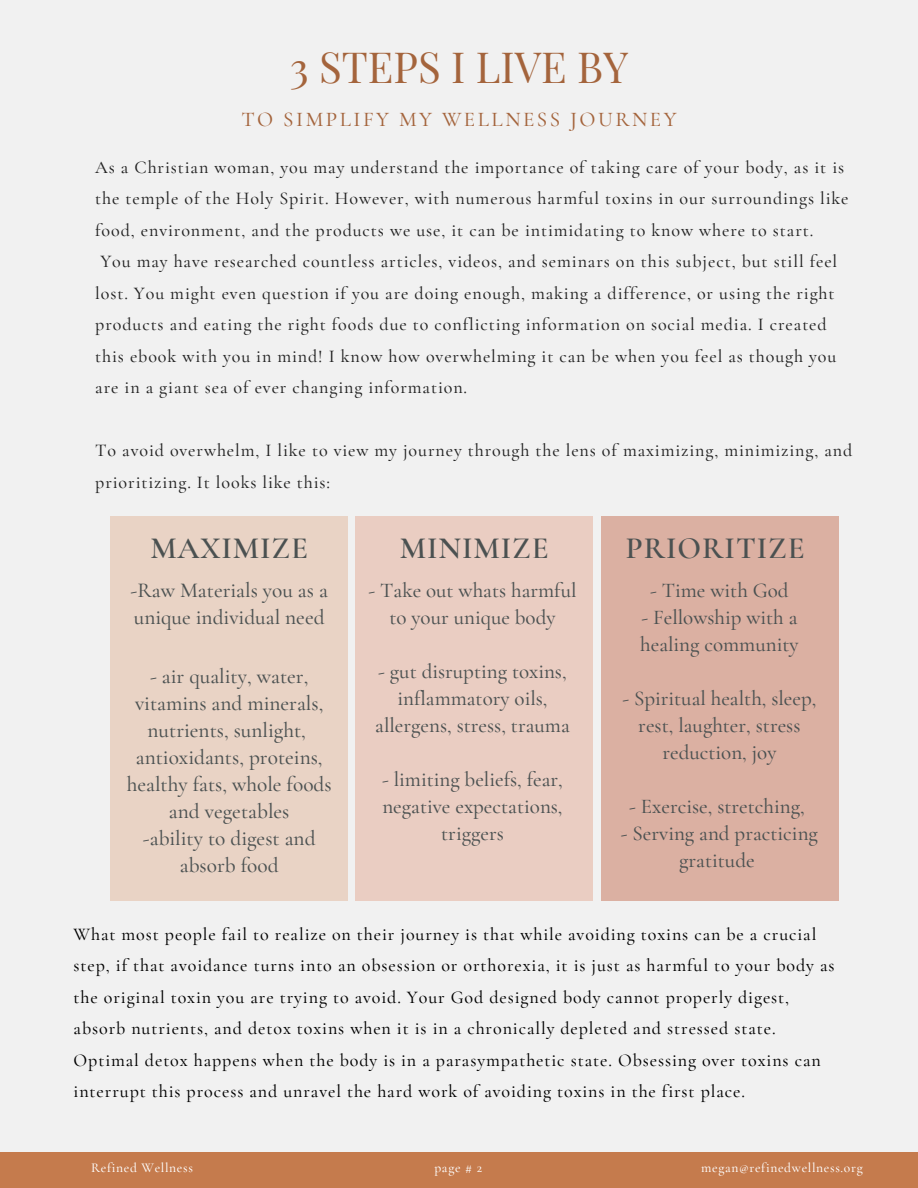
<style>
.page{position:relative;width:918px;height:1188px;background:#f1f1f1}
.page>*{position:absolute;margin:0;border:0;box-sizing:border-box;transform-origin:0 0}
.t1{font:42px "Playfair Display";color:#a4643c}
.t2{font:600 30.9px "Cormorant Garamond";letter-spacing:.03em;color:#4b5151}
.t3{font:500 21.3px/27px "Cormorant Garamond";color:#4b5151}
.t4{font:500 21px/27px "Cormorant Garamond";color:#4b5151;text-align:center}
.t5{font:500 21px "Cormorant Garamond";letter-spacing:.12em;color:#a4643c}
.t6{font:500 18px/31.5px "Cormorant Garamond";letter-spacing:.05em;color:#222}
.t7{font:500 18px/31.5px "Cormorant Garamond";letter-spacing:.05em;color:#000}
.t8{font:500 13.5px "Cormorant Garamond";letter-spacing:.05em;color:#fff}
</style>
<div class="page">
<div style="left:601px;top:517px;width:237px;height:384px;background:#dbb0a2"></div>
<div style="left:111px;top:517px;width:237px;height:384px;background:#e9d3c5"></div>
<div style="left:356px;top:517px;width:237px;height:384px;background:#eacdc2"></div>
<div style="left:0;top:1152px;width:918px;height:35px;background:#c57b4d"></div>
<h1 class="t1" style="left:290px;top:37px;width:340px">3 STEPS I LIVE BY</h1>
<p class="t5" style="left:241px;top:106px;width:437px">TO SIMPLIFY MY WELLNESS JOURNEY</p>
<p class="t6" style="left:95px;top:151px;width:755px">As a Christian woman, you may understand the importance of taking care of your body, as it is the temple of the Holy Spirit. However, with numerous harmful toxins in our surroundings like food, environment, and the products we use, it can be intimidating to know where to start.<br>You may have researched countless articles, videos, and seminars on this subject, but still feel lost. You might even question if you are doing enough, making a difference, or using the right products and eating the right foods due to conflicting information on social media. I created this ebook with you in mind! I know how overwhelming it can be when you feel as though you are in a giant sea of ever changing information.</p>
<p class="t6" style="left:95px;top:435px;width:759px">To avoid overwhelm, I like to view my journey through the lens of maximizing, minimizing, and prioritizing. It looks like this:</p>
<h2 class="t2" style="left:150px;top:530px;width:159px">MAXIMIZE</h2>
<h2 class="t2" style="left:400px;top:530px;width:150px">MINIMIZE</h2>
<h2 class="t2" style="left:626px;top:530px;width:180px">PRIORITIZE</h2>
<p class="t4" style="left:650px;top:577px;width:140px">- Time with God</p>
<p class="t4" style="left:640px;top:604px;width:160px;text-align:left">- Fellowship with a healing community</p>
<p class="t4" style="left:622px;top:685px;width:196px">- Spiritual health, sleep, rest, laughter, stress reduction, joy</p>
<p class="t4" style="left:629px;top:793px;width:177px">- Exercise, stretching,</p>
<p class="t4" style="left:621px;top:820px;width:199px">- Serving and practicing gratitude</p>
<p class="t3" style="left:130px;top:576px;width:199px">-Raw Materials you as a unique individual need</p>
<p class="t3" style="left:127px;top:663px;width:206px;text-align:center">- air quality, water, vitamins and minerals, nutrients, sunlight, antioxidants, proteins, healthy fats, whole foods and vegetables<br>-ability to digest and absorb food</p>
<p class="t4" style="left:369px;top:577px;width:210px">- Take out whats harmful to your unique body</p>
<p class="t4" style="left:375px;top:658px;width:196px">- gut disrupting toxins, inflammatory oils, allergens, stress, trauma</p>
<p class="t4" style="left:382px;top:766px;width:182px">- limiting beliefs, fear, negative expectations, triggers</p>
<p class="t7" style="left:74px;top:918px;width:762px">What most people fail to realize on their journey is that while avoiding toxins can be a crucial step, if that avoidance turns into an obsession or orthorexia, it is just as harmful to your body as the original toxin you are trying to avoid. Your God designed body cannot properly digest, absorb nutrients, and detox toxins when it is in a chronically depleted and stressed state.<br>Optimal detox happens when the body is in a parasympathetic state. Obsessing over toxins can interrupt this process and unravel the hard work of avoiding toxins in the first place.</p>
<p class="t8" style="left:91px;top:1160px;width:103px">Refined Wellness</p>
<p class="t8" style="left:434px;top:1160px;width:49px">page # 2</p>
<p class="t8" style="left:701px;top:1160px;width:163px">megan@refinedwellness.org</p>
</div>
